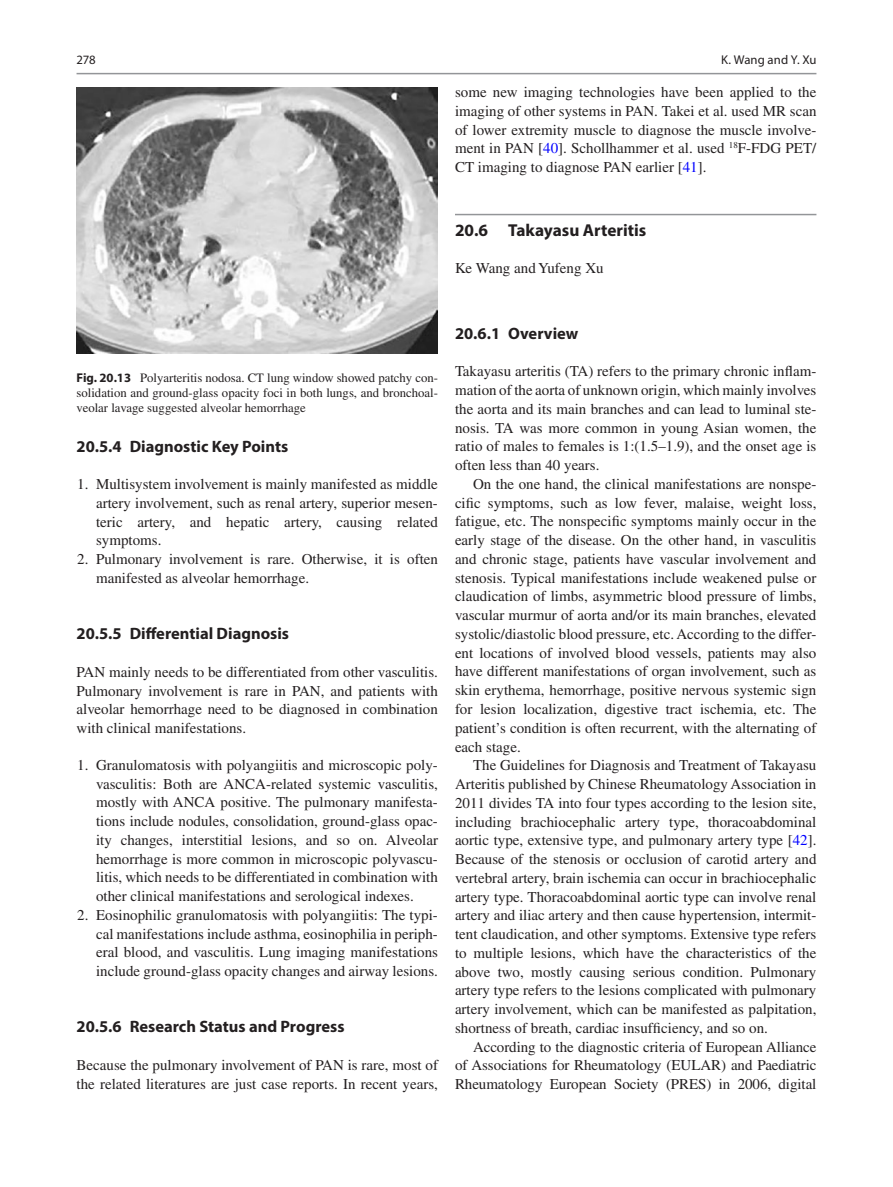
<style>
.page{position:relative;width:893px;height:1187px;background:#fff}
.page>*{position:absolute;margin:0;border:0;box-sizing:border-box;transform-origin:0 0}
._1_hd{font:700 17.25px "Myriad Pro";color:#231f20}
._2_hd{font:700 16.5px "Myriad Pro";color:#231f20}
.Text{font:15px/18.8px "Times LT Std";color:#231f20;text-align:justify}
.Text_flush{font:15px/18.8px "Times LT Std";color:#231f20;text-align:justify}
._1_hd___au{font:15px "Times LT Std";color:#231f20}
.t1{font:12.75px/15px "Times LT Std";color:#231f20;text-align:justify}
.t2{font:12.75px "Myriad Pro";letter-spacing:-.005em;color:#231f20}
.s1{color:#00f}
.s2{font-family:"Myriad Pro";font-weight:700}
</style>
<div class="page">
<img style="left:77px;top:88px;width:361px;height:265px">
<hr style="left:455px;top:214px;width:361px;height:1px;background:#939598">
<hr style="left:77px;top:73px;width:739px;height:1px;background:#939598">
<p class="t2" style="left:77px;top:52px;width:21px">278</p>
<p class="t2" style="left:721px;top:52px;width:97px">K. Wang and Y. Xu</p>
<p class="Text_flush" style="left:455px;top:83px;width:363px">some new imaging technologies have been applied to the imaging of other systems in PAN. Takei et al. used MR scan of lower extremity muscle to diagnose the muscle involve&shy;ment in PAN [<span class="s1">40</span>]. Schollhammer et al. used <sup>18</sup>F-FDG PET/ CT imaging to diagnose PAN earlier [<span class="s1">41</span>].</p>
<h2 class="_1_hd" style="left:455px;top:219px;width:193px">20.6 Takayasu Arteritis</h2>
<p class="_1_hd___au" style="left:455px;top:260px;width:150px">Ke Wang and Yufeng Xu</p>
<p class="t1" style="left:77px;top:370px;width:363px"><span class="s2">Fig. 20.13</span> Polyarteritis nodosa. CT lung window showed patchy con&shy;solidation and ground-glass opacity foci in both lungs, and bronchoal&shy;veolar lavage suggested alveolar hemorrhage</p>
<h3 class="_2_hd" style="left:77px;top:435px;width:213px">20.5.4 Diagnostic Key Points</h3>
<p class="Text" style="left:96px;top:474px;width:343px;text-indent:-19px">1. Multisystem involvement is mainly manifested as middle artery involvement, such as renal artery, superior mesen&shy;teric artery, and hepatic artery, causing related symptoms.</p>
<p class="Text" style="left:96px;top:549px;width:343px;text-indent:-19px">2. Pulmonary involvement is rare. Otherwise, it is often manifested as alveolar hemorrhage.</p>
<h3 class="_2_hd" style="left:77px;top:623px;width:214px">20.5.5 Differential Diagnosis</h3>
<p class="Text_flush" style="left:77px;top:662px;width:363px">PAN mainly needs to be differentiated from other vasculitis.<br>Pulmonary involvement is rare in PAN, and patients with alveolar hemorrhage need to be diagnosed in combination with clinical manifestations.</p>
<p class="Text" style="left:96px;top:755px;width:343px;text-indent:-19px">1. Granulomatosis with polyangiitis and microscopic poly&shy;vasculitis: Both are ANCA-related systemic vasculitis, mostly with ANCA positive. The pulmonary manifesta&shy;tions include nodules, consolidation, ground-glass opac&shy;ity changes, interstitial lesions, and so on. Alveolar hemorrhage is more common in microscopic polyvascu&shy;litis, which needs to be differentiated in combination with other clinical manifestations and serological indexes.</p>
<p class="Text" style="left:96px;top:905px;width:343px;text-indent:-19px">2. Eosinophilic granulomatosis with polyangiitis: The typi&shy;cal manifestations include asthma, eosinophilia in periph&shy;eral blood, and vasculitis. Lung imaging manifestations include ground-glass opacity changes and airway lesions.</p>
<h3 class="_2_hd" style="left:77px;top:1016px;width:269px">20.5.6 Research Status and Progress</h3>
<p class="Text_flush" style="left:77px;top:1055px;width:363px">Because the pulmonary involvement of PAN is rare, most of the related literatures are just case reports. In recent years,</p>
<h3 class="_2_hd" style="left:455px;top:322px;width:125px">20.6.1 Overview</h3>
<p class="Text_flush" style="left:455px;top:362px;width:363px">Takayasu arteritis (TA) refers to the primary chronic inflam&shy;mation of the aorta of unknown origin, which mainly involves the aorta and its main branches and can lead to luminal ste&shy;nosis. TA was more common in young Asian women, the ratio of males to females is 1:(1.5–1.9), and the onset age is often less than 40 years.</p>
<p class="Text" style="left:455px;top:474px;width:363px;text-indent:18px">On the one hand, the clinical manifestations are nonspe&shy;cific symptoms, such as low fever, malaise, weight loss, fatigue, etc. The nonspecific symptoms mainly occur in the early stage of the disease. On the other hand, in vasculitis and chronic stage, patients have vascular involvement and stenosis. Typical manifestations include weakened pulse or claudication of limbs, asymmetric blood pressure of limbs, vascular murmur of aorta and/or its main branches, elevated systolic/diastolic blood pressure, etc. According to the differ&shy;ent locations of involved blood vessels, patients may also have different manifestations of organ involvement, such as skin erythema, hemorrhage, positive nervous systemic sign for lesion localization, digestive tract ischemia, etc. The patient’s condition is often recurrent, with the alternating of each stage.</p>
<p class="Text" style="left:455px;top:755px;width:363px;text-indent:18px">The Guidelines for Diagnosis and Treatment of Takayasu Arteritis published by Chinese Rheumatology Association in 2011 divides TA into four types according to the lesion site, including brachiocephalic artery type, thoracoabdominal aortic type, extensive type, and pulmonary artery type [<span class="s1">42</span>].<br>Because of the stenosis or occlusion of carotid artery and vertebral artery, brain ischemia can occur in brachiocephalic artery type. Thoracoabdominal aortic type can involve renal artery and iliac artery and then cause hypertension, intermit&shy;tent claudication, and other symptoms. Extensive type refers to multiple lesions, which have the characteristics of the above two, mostly causing serious condition. Pulmonary artery type refers to the lesions complicated with pulmonary artery involvement, which can be manifested as palpitation, shortness of breath, cardiac insufficiency, and so on.</p>
<p class="Text" style="left:455px;top:1037px;width:363px;text-indent:18px">According to the diagnostic criteria of European Alliance of Associations for Rheumatology (EULAR) and Paediatric Rheumatology European Society (PRES) in 2006, digital</p>
</div>
